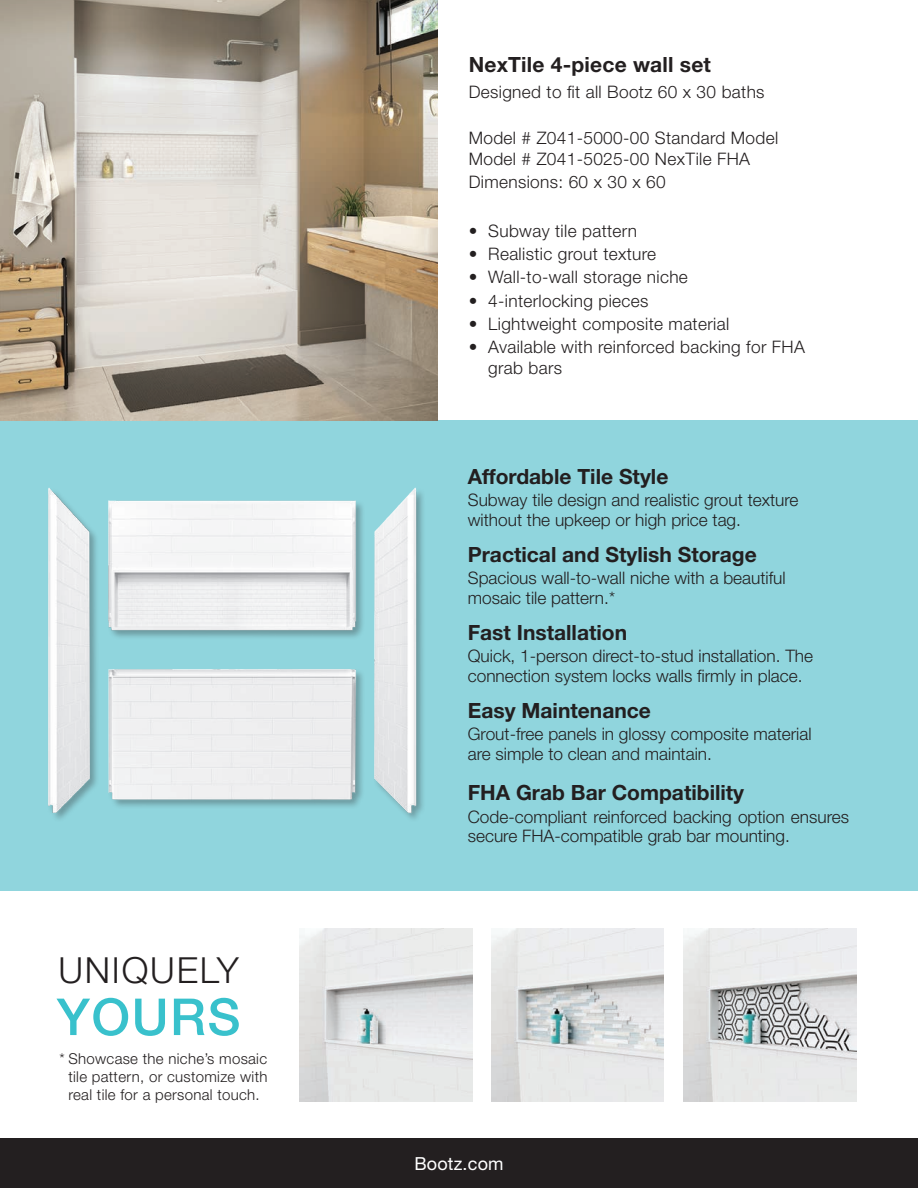
<style>
.page{position:relative;width:918px;height:1188px;background:#fff}
.page>*{position:absolute;margin:0;border:0;box-sizing:border-box;transform-origin:0 0}
.t1{font:500 51px "Helvetica Neue LT Std";letter-spacing:.03em;color:#39c1cc}
.t2{font:300 36px "Helvetica Neue LT Std";letter-spacing:.05em;color:#231f20}
.t3{font:700 21px "Helvetica Neue LT Std";color:#231f20}
.t4{font:18px "Helvetica Neue LT Std";letter-spacing:.01em;color:#fff}
.t5{font:300 17.25px/19.5px "Helvetica Neue LT Std";color:#231f20}
.t6{font:300 17.25px/21px "Helvetica Neue LT Std";letter-spacing:.02em;color:#231f20}
.t7{font:300 15px/18px "Helvetica Neue LT Std";letter-spacing:.02em;color:#231f20}
</style>
<div class="page">
<div style="left:0;top:420px;width:918px;height:471px;background:#90d5dd"></div>
<div style="left:0;top:1138px;width:918px;height:50px;background:#231f20"></div>
<img style="left:48px;top:487px;width:375px;height:332px">
<img style="left:0;top:0;width:437px;height:420px">
<img style="left:300px;top:928px;width:173px;height:173px">
<img style="left:491px;top:928px;width:173px;height:173px">
<img style="left:683px;top:928px;width:173px;height:173px">
<p class="t2" style="left:58px;top:948px;width:182px">UNIQUELY</p>
<p class="t1" style="left:57px;top:987px;width:185px">YOURS</p>
<p class="t7" style="left:59px;top:1049px;width:209px">* Showcase the niche’s mosaic</p>
<p class="t7" style="left:68px;top:1067px;width:201px">tile pattern, or customize with real tile for a personal touch.</p>
<p class="t3" style="left:469px;top:52px;width:244px">NexTile 4-piece wall set</p>
<p class="t6" style="left:469px;top:81px;width:297px">Designed to fit all Bootz 60 x 30 baths</p>
<p class="t6" style="left:469px;top:127px;width:311px">Model # Z041-5000-00 Standard Model</p>
<p class="t6" style="left:469px;top:148px;width:283px">Model # Z041-5025-00 NexTile FHA</p>
<p class="t6" style="left:469px;top:171px;width:199px">Dimensions: 60 x 30 x 60</p>
<p class="t6" style="left:469px;top:220px;width:170px">• Subway tile pattern</p>
<p class="t6" style="left:469px;top:243px;width:189px">• Realistic grout texture</p>
<p class="t6" style="left:469px;top:266px;width:221px">• Wall-to-wall storage niche</p>
<p class="t6" style="left:469px;top:290px;width:181px">• 4-interlocking pieces</p>
<p class="t6" style="left:469px;top:313px;width:262px">• Lightweight composite material</p>
<p class="t6" style="left:488px;top:336px;width:318px;text-indent:-20px">• Available with reinforced backing for FHA grab bars</p>
<p class="t3" style="left:468px;top:463px;width:202px">Affordable Tile Style</p>
<p class="t5" style="left:468px;top:490px;width:332px">Subway tile design and realistic grout texture</p>
<p class="t5" style="left:468px;top:510px;width:275px">without the upkeep or high price tag.</p>
<p class="t3" style="left:468px;top:541px;width:290px">Practical and Stylish Storage</p>
<p class="t5" style="left:468px;top:568px;width:319px">Spacious wall-to-wall niche with a beautiful</p>
<p class="t5" style="left:468px;top:588px;width:149px">mosaic tile pattern.*</p>
<p class="t3" style="left:468px;top:619px;width:161px">Fast Installation</p>
<p class="t5" style="left:468px;top:646px;width:347px">Quick, 1-person direct-to-stud installation. The</p>
<p class="t5" style="left:468px;top:666px;width:336px">connection system locks walls firmly in place.</p>
<p class="t3" style="left:468px;top:697px;width:185px">Easy Maintenance</p>
<p class="t5" style="left:468px;top:724px;width:345px">Grout-free panels in glossy composite material</p>
<p class="t5" style="left:468px;top:744px;width:246px">are simple to clean and maintain.</p>
<p class="t3" style="left:468px;top:780px;width:278px">FHA Grab Bar Compatibility</p>
<p class="t5" style="left:468px;top:807px;width:383px">Code-compliant reinforced backing option ensures secure FHA-compatible grab bar mounting.</p>
<p class="t4" style="left:414px;top:1153px;width:91px">Bootz.com</p>
</div>
